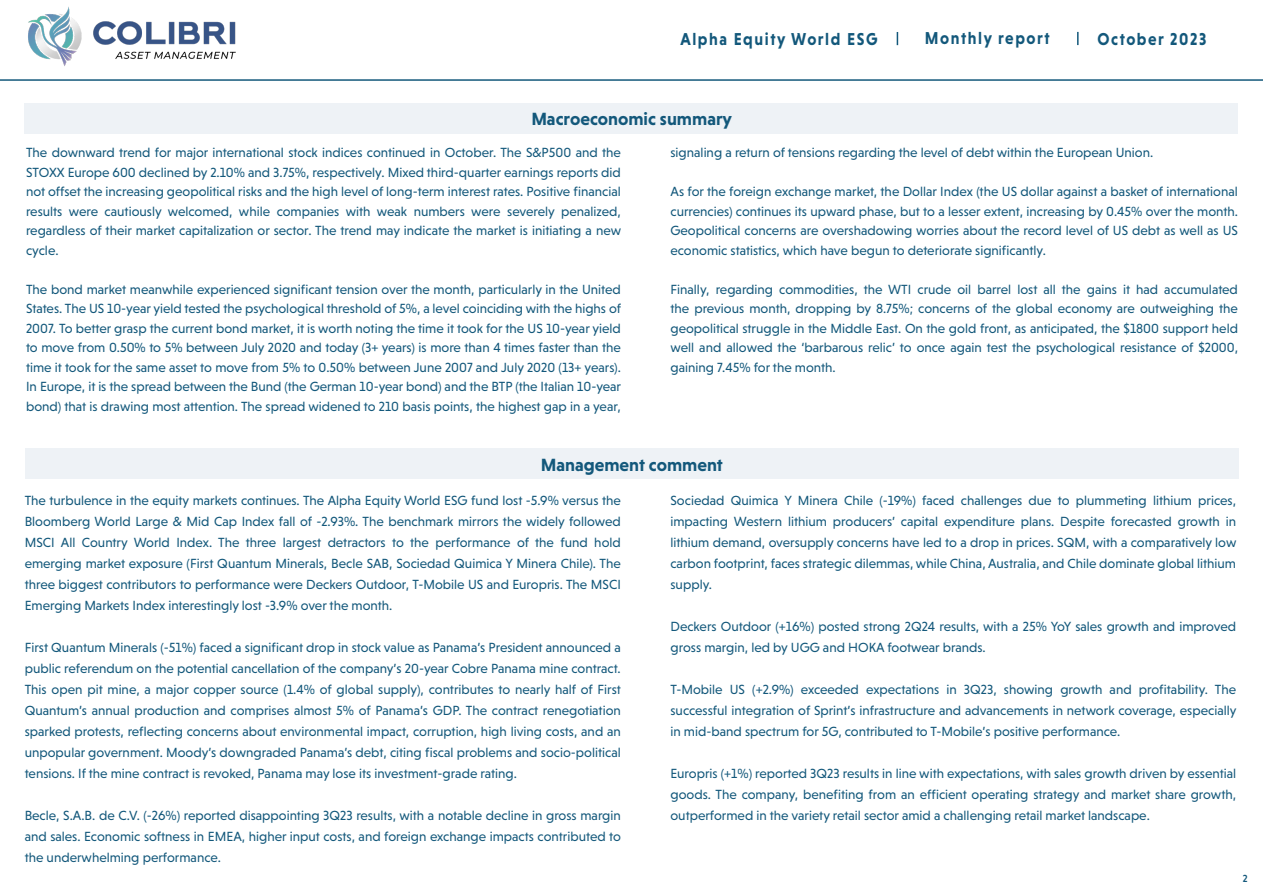
<style>
.page{position:relative;width:1263px;height:893px;background:#fff}
.page>*{position:absolute;margin:0;border:0;box-sizing:border-box;transform-origin:0 0}
.t1{font:700 18px "Niveau Grotesk";color:#13587b}
.t2{font:700 17.55px "Niveau Grotesk";letter-spacing:.1em;color:#13587b;scale:.9 1}
.t3{font:13.5px/21px "Niveau Grotesk";color:#13587b;text-align:justify}
.t4{font:500 10.5px "Niveau Grotesk";color:#13587b}
</style>
<div class="page">
<svg style="left:1077px;top:32px;width:1px;height:13px"></svg>
<img style="left:28px;top:6px;width:208px;height:60px">
<svg style="left:897px;top:32px;width:1px;height:13px"></svg>
<hr style="left:0;top:79px;width:1263px;height:2px;background:#13587b">
<div style="left:25px;top:103px;width:1213px;height:31px;background:#eef2f6"></div>
<div style="left:25px;top:449px;width:1213px;height:30px;background:#eef2f6"></div>
<p class="t2" style="left:680px;top:29px;width:220px">Alpha Equity World ESG</p>
<p class="t2" style="left:925px;top:28px;width:140px">Monthly report</p>
<p class="t2" style="left:1097px;top:29px;width:123px">October 2023</p>
<p class="t1" style="left:531px;top:109px;width:202px">Macroeconomic summary</p>
<p class="t3" style="left:26px;top:143px;width:597px;line-height:19.5px">The downward trend for major international stock indices continued in October. The S&amp;P500 and the STOXX Europe 600 declined by 2.10% and 3.75%, respectively. Mixed third-quarter earnings reports did not offset the increasing geopolitical risks and the high level of long-term interest rates. Positive financial results were cautiously welcomed, while companies with weak numbers were severely penalized, regardless of their market capitalization or sector. The trend may indicate the market is initiating a new cycle.</p>
<p class="t3" style="left:26px;top:279px;width:597px;line-height:19.5px">The bond market meanwhile experienced significant tension over the month, particularly in the United States. The US 10-year yield tested the psychological threshold of 5%, a level coinciding with the highs of 2007. To better grasp the current bond market, it is worth noting the time it took for the US 10-year yield to move from 0.50% to 5% between July 2020 and today (3+ years) is more than 4 times faster than the time it took for the same asset to move from 5% to 0.50% between June 2007 and July 2020 (13+ years).<br>In Europe, it is the spread between the Bund (the German 10-year bond) and the BTP (the Italian 10-year bond) that is drawing most attention. The spread widened to 210 basis points, the highest gap in a year,</p>
<p class="t3" style="left:670px;top:142px;width:484px">signaling a return of tensions regarding the level of debt within the European Union.</p>
<p class="t3" style="left:670px;top:182px;width:569px;line-height:19.5px">As for the foreign exchange market, the Dollar Index (the US dollar against a basket of international currencies) continues its upward phase, but to a lesser extent, increasing by 0.45% over the month.<br>Geopolitical concerns are overshadowing worries about the record level of US debt as well as US economic statistics, which have begun to deteriorate significantly.</p>
<p class="t3" style="left:670px;top:279px;width:569px;line-height:19.5px">Finally, regarding commodities, the WTI crude oil barrel lost all the gains it had accumulated the previous month, dropping by 8.75%; concerns of the global economy are outweighing the geopolitical struggle in the Middle East. On the gold front, as anticipated, the $1800 support held well and allowed the ‘barbarous relic’ to once again test the psychological resistance of $2000, gaining 7.45% for the month.</p>
<p class="t1" style="left:541px;top:454px;width:184px">Management comment</p>
<p class="t3" style="left:25px;top:490px;width:598px">The turbulence in the equity markets continues. The Alpha Equity World ESG fund lost -5.9% versus the Bloomberg World Large &amp; Mid Cap Index fall of -2.93%. The benchmark mirrors the widely followed MSCI All Country World Index. The three largest detractors to the performance of the fund hold emerging market exposure (First Quantum Minerals, Becle SAB, Sociedad Quimica Y Minera Chile). The three biggest contributors to performance were Deckers Outdoor, T-Mobile US and Europris. The MSCI Emerging Markets Index interestingly lost -3.9% over the month.</p>
<p class="t3" style="left:25px;top:637px;width:598px">First Quantum Minerals (-51%) faced a significant drop in stock value as Panama’s President announced a public referendum on the potential cancellation of the company’s 20-year Cobre Panama mine contract.<br>This open pit mine, a major copper source (1.4% of global supply), contributes to nearly half of First Quantum’s annual production and comprises almost 5% of Panama’s GDP. The contract renegotiation sparked protests, reflecting concerns about environmental impact, corruption, high living costs, and an unpopular government. Moody’s downgraded Panama’s debt, citing fiscal problems and socio-political tensions. If the mine contract is revoked, Panama may lose its investment-grade rating.</p>
<p class="t3" style="left:25px;top:805px;width:598px">Becle, S.A.B. de C.V. (-26%) reported disappointing 3Q23 results, with a notable decline in gross margin and sales. Economic softness in EMEA, higher input costs, and foreign exchange impacts contributed to the underwhelming performance.</p>
<p class="t3" style="left:670px;top:490px;width:567px">Sociedad Quimica Y Minera Chile (-19%) faced challenges due to plummeting lithium prices, impacting Western lithium producers’ capital expenditure plans. Despite forecasted growth in lithium demand, oversupply concerns have led to a drop in prices. SQM, with a comparatively low carbon footprint, faces strategic dilemmas, while China, Australia, and Chile dominate global lithium supply.</p>
<p class="t3" style="left:670px;top:616px;width:567px">Deckers Outdoor (+16%) posted strong 2Q24 results, with a 25% YoY sales growth and improved gross margin, led by UGG and HOKA footwear brands.</p>
<p class="t3" style="left:670px;top:679px;width:567px">T-Mobile US (+2.9%) exceeded expectations in 3Q23, showing growth and profitability. The successful integration of Sprint’s infrastructure and advancements in network coverage, especially in mid-band spectrum for 5G, contributed to T-Mobile’s positive performance.</p>
<p class="t3" style="left:670px;top:763px;width:567px">Europris (+1%) reported 3Q23 results in line with expectations, with sales growth driven by essential goods. The company, benefiting from an efficient operating strategy and market share growth, outperformed in the variety retail sector amid a challenging retail market landscape.</p>
<p class="t4" style="left:1243px;top:872px;width:6px">2</p>
</div>
